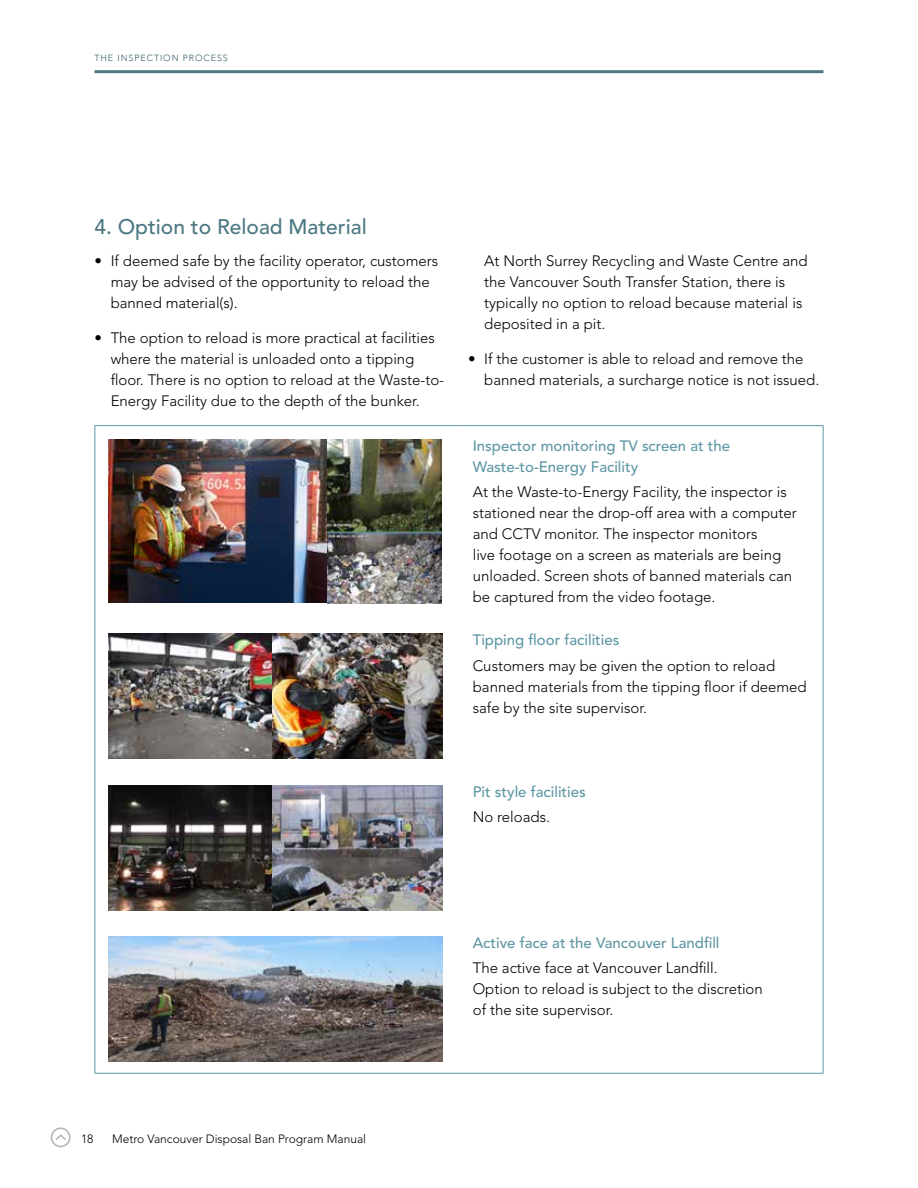
<style>
.page{position:relative;width:918px;height:1188px;background:#fff}
.page>*{position:absolute;margin:0;border:0;box-sizing:border-box;transform-origin:0 0}
.t1{font:500 21px "Avenir LT Std";color:#4c7883}
.t2{font:300 15px/21px "Avenir LT Std";color:#000}
.t3{font:500 15px/21px "Avenir LT Std";color:#5f97a5}
.t4{font:300 12px "Avenir LT Std";color:#000}
.t5{font:300 9px "Avenir";letter-spacing:.1em;color:#38616a}
</style>
<div class="page">
<hr style="left:94px;top:70px;width:730px;height:3px;background:#4c7883">
<hr style="left:94px;top:425px;width:365px;height:1px;background:#5f97a5">
<hr style="left:94px;top:426px;width:1px;height:194px;background:#5f97a5">
<hr style="left:459px;top:425px;width:365px;height:1px;background:#5f97a5">
<hr style="left:823px;top:426px;width:1px;height:194px;background:#5f97a5">
<hr style="left:94px;top:620px;width:1px;height:152px;background:#5f97a5">
<hr style="left:823px;top:620px;width:1px;height:152px;background:#5f97a5">
<hr style="left:94px;top:772px;width:1px;height:151px;background:#5f97a5">
<hr style="left:823px;top:772px;width:1px;height:151px;background:#5f97a5">
<hr style="left:94px;top:923px;width:1px;height:150px;background:#5f97a5">
<hr style="left:823px;top:923px;width:1px;height:150px;background:#5f97a5">
<hr style="left:94px;top:1073px;width:365px;height:1px;background:#5f97a5">
<hr style="left:459px;top:1073px;width:365px;height:1px;background:#5f97a5">
<img style="left:108px;top:439px;width:334px;height:164px">
<img style="left:108px;top:634px;width:334px;height:125px">
<img style="left:108px;top:785px;width:334px;height:126px">
<img style="left:108px;top:936px;width:334px;height:125px">
<div style="left:51px;top:1128px;width:20px;height:19px;border:2px solid #b2b2b2;border-radius:50%"></div>
<svg style="left:54px;top:1133px;width:14px;height:9px"></svg>
<p class="t5" style="left:94px;top:52px;width:135px">THE INSPECTION PROCESS</p>
<h1 class="t1" style="left:94px;top:215px;width:274px">4. Option to Reload Material</h1>
<p class="t2" style="left:111px;top:251px;width:329px;text-indent:-16px">• If deemed safe by the facility operator, customers may be advised of the opportunity to reload the banned material(s).</p>
<p class="t2" style="left:111px;top:327px;width:335px;text-indent:-16px">• The option to reload is more practical at facilities where the material is unloaded onto a tipping floor. There is no option to reload at the Waste-to-Energy Facility due to the depth of the bunker.</p>
<p class="t2" style="left:484px;top:251px;width:325px">At North Surrey Recycling and Waste Centre and the Vancouver South Transfer Station, there is typically no option to reload because material is deposited in a pit.</p>
<p class="t2" style="left:484px;top:348px;width:337px;text-indent:-16px">• If the customer is able to reload and remove the banned materials, a surcharge notice is not issued.</p>
<p class="t3" style="left:473px;top:435px;width:259px">Inspector monitoring TV screen at the<br>Waste-to-Energy Facility</p>
<p class="t2" style="left:473px;top:481px;width:326px">At the Waste-to-Energy Facility, the inspector is stationed near the drop-off area with a computer and CCTV monitor. The inspector monitors<br>live footage on a screen as materials are being unloaded. Screen shots of banned materials can be captured from the video footage.</p>
<p class="t3" style="left:473px;top:630px;width:148px">Tipping floor facilities</p>
<p class="t2" style="left:473px;top:655px;width:336px">Customers may be given the option to reload banned materials from the tipping floor if deemed safe by the site supervisor.</p>
<p class="t3" style="left:473px;top:781px;width:114px">Pit style facilities</p>
<p class="t2" style="left:473px;top:807px;width:79px">No reloads.</p>
<p class="t3" style="left:473px;top:932px;width:248px">Active face at the Vancouver Landfill</p>
<p class="t2" style="left:473px;top:958px;width:292px">The active face at Vancouver Landfill.<br>Option to reload is subject to the discretion of the site supervisor.</p>
<p class="t4" style="left:81px;top:1132px;width:14px">18</p>
<p class="t4" style="left:112px;top:1132px;width:255px">Metro Vancouver Disposal Ban Program Manual</p>
</div>
